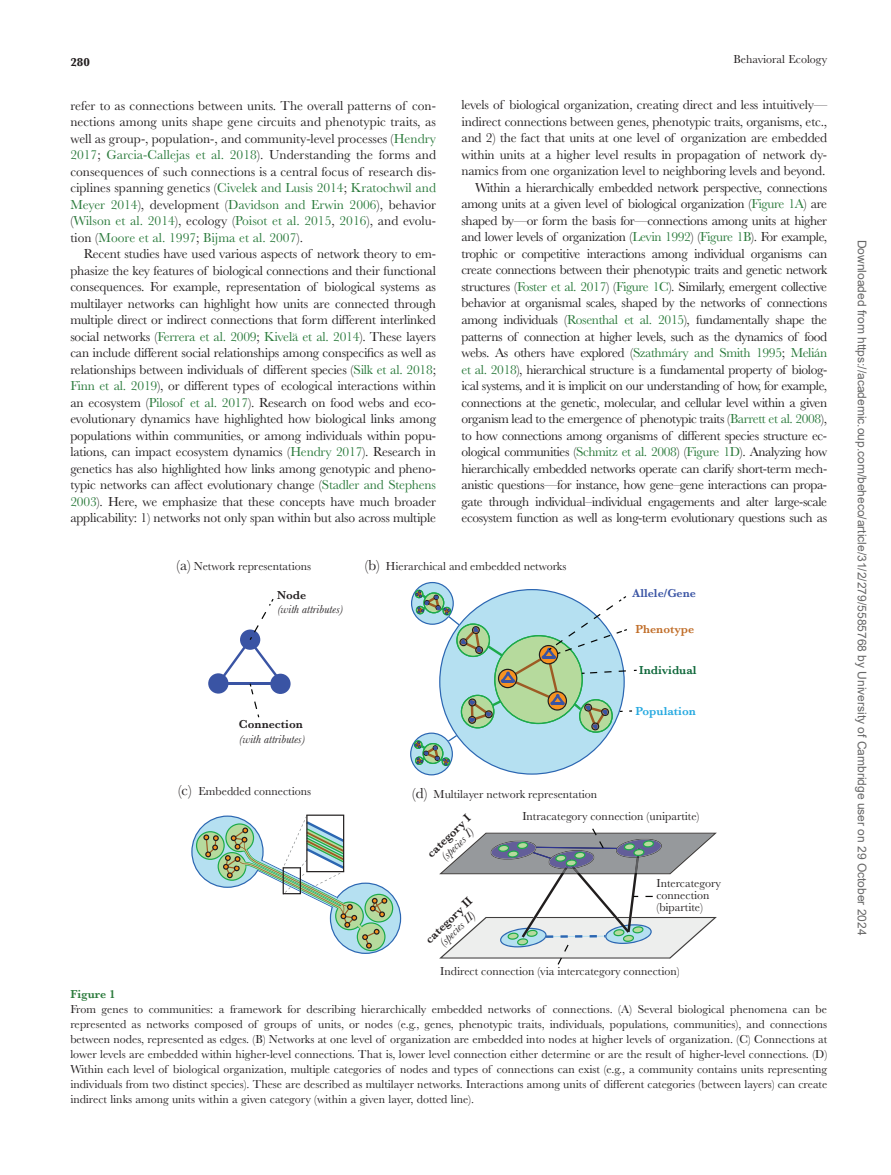
<style>
.page{position:relative;width:891px;height:1175px;background:#fff}
.page>*{position:absolute;margin:0;border:0;box-sizing:border-box;transform-origin:0 0}
.t1{font:15px "Baskerville MT Std";color:#231f20}
.t2{font:13.5px/16.5px "Baskerville MT Std";letter-spacing:-.03em;color:#231f20;text-align:justify}
.t3{font:12px/15px "Baskerville MT Std";color:#231f20}
.t4{font:12px "Arial";color:#666}
.t5{font:italic 12px "Baskerville MT Std";color:#231f20}
.t6{font:600 12px "Baskerville MT Std";color:#231f20}
.t7{font:600 12px "Baskerville MT Std";color:#3a54a4}
.t8{font:600 12px "Baskerville MT Std";color:#0d6739}
.t9{font:600 12px "Baskerville MT Std";color:#25a9e0}
.t10{font:600 12px "Baskerville MT Std";color:#c06d28}
.t11{font:600 12px "Baskerville MT Std";color:#2a7a3b}
.t12{font:700 12px "Baskerville MT Std";color:#231f20}
.s1{color:#2a7a3b}
.s2{font-size:15px}
</style>
<div class="page">
<div style="left:208px;top:673px;width:20px;height:20px;background:#3a54a4;border-radius:50%"></div>
<div style="left:270px;top:673px;width:21px;height:21px;background:#3a54a4;border-radius:50%"></div>
<svg style="left:217px;top:599px;width:66px;height:118px"></svg>
<svg style="left:439px;top:828px;width:278px;height:136px"></svg>
<svg style="left:410px;top:582px;width:227px;height:193px"></svg>
<svg style="left:191px;top:814px;width:210px;height:140px"></svg>
<p class="t12" style="left:70px;top:55px;width:21px">280</p>
<p class="t2" style="left:70px;top:97px;width:367px">refer to as connections between units. The overall patterns of con&shy;nections among units shape gene circuits and phenotypic traits, as well as group-, population-, and community-level processes (<span class="s1">Hendry 2017</span>; <span class="s1">Garcia-Callejas et al. 2018</span>). Understanding the forms and consequences of such connections is a central focus of research dis&shy;ciplines spanning genetics (<span class="s1">Civelek and Lusis 2014</span>; <span class="s1">Kratochwil and Meyer 2014</span>), development (<span class="s1">Davidson and Erwin 2006</span>), behavior (<span class="s1">Wilson et al. 2014</span>), ecology (<span class="s1">Poisot et al. 2015</span>, <span class="s1">2016</span>), and evolu&shy;tion (<span class="s1">Moore et al. 1997</span>; <span class="s1">Bijma et al. 2007</span>).</p>
<p class="t2" style="left:70px;top:245px;width:367px;text-indent:14px">Recent studies have used various aspects of network theory to em&shy;phasize the key features of biological connections and their functional consequences. For example, representation of biological systems as multilayer networks can highlight how units are connected through multiple direct or indirect connections that form different interlinked social networks (<span class="s1">Ferrera et al. 2009</span>; <span class="s1">Kivelä et al. 2014</span>). These layers can include different social relationships among conspecifics as well as relationships between individuals of different species (<span class="s1">Silk et al. 2018</span>; <span class="s1">Finn et al. 2019</span>), or different types of ecological interactions within an ecosystem (<span class="s1">Pilosof et al. 2017</span>). Research on food webs and eco&shy;evolutionary dynamics have highlighted how biological links among populations within communities, or among individuals within popu&shy;lations, can impact ecosystem dynamics (<span class="s1">Hendry 2017</span>). Research in genetics has also highlighted how links among genotypic and pheno&shy;typic networks can affect evolutionary change (<span class="s1">Stadler and Stephens 2003</span>). Here, we emphasize that these concepts have much broader applicability: 1) networks not only span within but also across multiple</p>
<p class="t3" style="left:733px;top:52px;width:95px">Behavioral Ecology</p>
<p class="t2" style="left:462px;top:97px;width:367px;text-align:right">levels of biological organization, creating direct and less intuitively— indirect connections between genes, phenotypic traits, organisms, etc., and 2) the fact that units at one level of organization are embedded within units at a higher level results in propagation of network dy&shy;namics from one organization level to neighboring levels and beyond.<br>Within a hierarchically embedded network perspective, connections among units at a given level of biological organization (<span class="s1">Figure 1A</span>) are shaped by—or form the basis for—connections among units at higher and lower levels of organization (<span class="s1">Levin 1992</span>) (<span class="s1">Figure 1B</span>). For example, trophic or competitive interactions among individual organisms can create connections between their phenotypic traits and genetic network structures (<span class="s1">Foster et al. 2017</span>) (<span class="s1">Figure 1C</span>). Similarly, emergent collective behavior at organismal scales, shaped by the networks of connections among individuals (<span class="s1">Rosenthal et al. 2015</span>), fundamentally shape the patterns of connection at higher levels, such as the dynamics of food webs. As others have explored (<span class="s1">Szathmáry and Smith 1995</span>; <span class="s1">Melián et al. 2018</span>), hierarchical structure is a fundamental property of biolog&shy;ical systems, and it is implicit on our understanding of how, for example, connections at the genetic, molecular, and cellular level within a given organism lead to the emergence of phenotypic traits (<span class="s1">Barrett et al. 2008</span>), to how connections among organisms of different species structure ec&shy;ological communities (<span class="s1">Schmitz et al. 2008</span>) (<span class="s1">Figure 1D</span>). Analyzing how hierarchically embedded networks operate can clarify short-term mech&shy;anistic questions—for instance, how gene–gene interactions can propa&shy;gate through individual–individual engagements and alter large-scale ecosystem function as well as long-term evolutionary questions such as</p>
<p class="t1" style="left:177px;top:556px;width:16px">(a)</p>
<p class="t3" style="left:365px;top:558px;width:203px"><span class="s2">(b)</span> Hierarchical and embedded networks</p>
<p class="t3" style="left:194px;top:558px;width:119px">Network representations</p>
<p class="t6" style="left:277px;top:588px;width:31px">Node</p>
<p class="t5" style="left:277px;top:602px;width:68px">(with attributes)</p>
<p class="t6" style="left:239px;top:717px;width:65px">Connection</p>
<p class="t5" style="left:239px;top:732px;width:68px">(with attributes)</p>
<p class="t7" style="left:632px;top:586px;width:65px">Allele/Gene</p>
<p class="t10" style="left:635px;top:622px;width:60px">Phenotype</p>
<p class="t8" style="left:639px;top:662px;width:59px">Individual</p>
<p class="t9" style="left:636px;top:704px;width:62px">Population</p>
<p class="t3" style="left:178px;top:784px;width:135px"><span class="s2">(c)</span> Embedded connections</p>
<p class="t3" style="left:522px;top:782px;width:179px;line-height:22.6px;text-indent:-110px"><span class="s2">(d)</span> Multilayer network representation<br>Intracategory connection (unipartite)</p>
<p class="t6" style="left:424px;top:850px;width:57px;rotate:-44deg">category I</p>
<p class="t5" style="left:437px;top:853px;width:42px;rotate:-44deg">(species I)</p>
<p class="t6" style="left:423px;top:936px;width:61px;rotate:-44deg">category II</p>
<p class="t3" style="left:656px;top:877px;width:66px;line-height:12px">Intercategory connection (bipartite)</p>
<p class="t5" style="left:436px;top:939px;width:46px;rotate:-44deg">(species II)</p>
<p class="t3" style="left:440px;top:963px;width:241px">Indirect connection (via intercategory connection)</p>
<p class="t11" style="left:70px;top:986px;width:47px">Figure 1</p>
<p class="t3" style="left:70px;top:1001px;width:758px;text-align:justify">From genes to communities: a framework for describing hierarchically embedded networks of connections. (A) Several biological phenomena can be represented as networks composed of groups of units, or nodes (e.g., genes, phenotypic traits, individuals, populations, communities), and connections between nodes, represented as edges. (B) Networks at one level of organization are embedded into nodes at higher levels of organization. (C) Connections at lower levels are embedded within higher-level connections. That is, lower level connection either determine or are the result of higher-level connections. (D)<br>Within each level of biological organization, multiple categories of nodes and types of connections can exist (e.g., a community contains units representing individuals from two distinct species). These are described as multilayer networks. Interactions among units of different categories (between layers) can create indirect links among units within a given category (within a given layer, dotted line).</p>
<p class="t4" style="left:866px;top:240px;width:697px;rotate:90deg">Downloaded from https://academic.oup.com/beheco/article/31/2/279/5585768 by University of Cambridge user on 29 October 2024</p>
</div>
